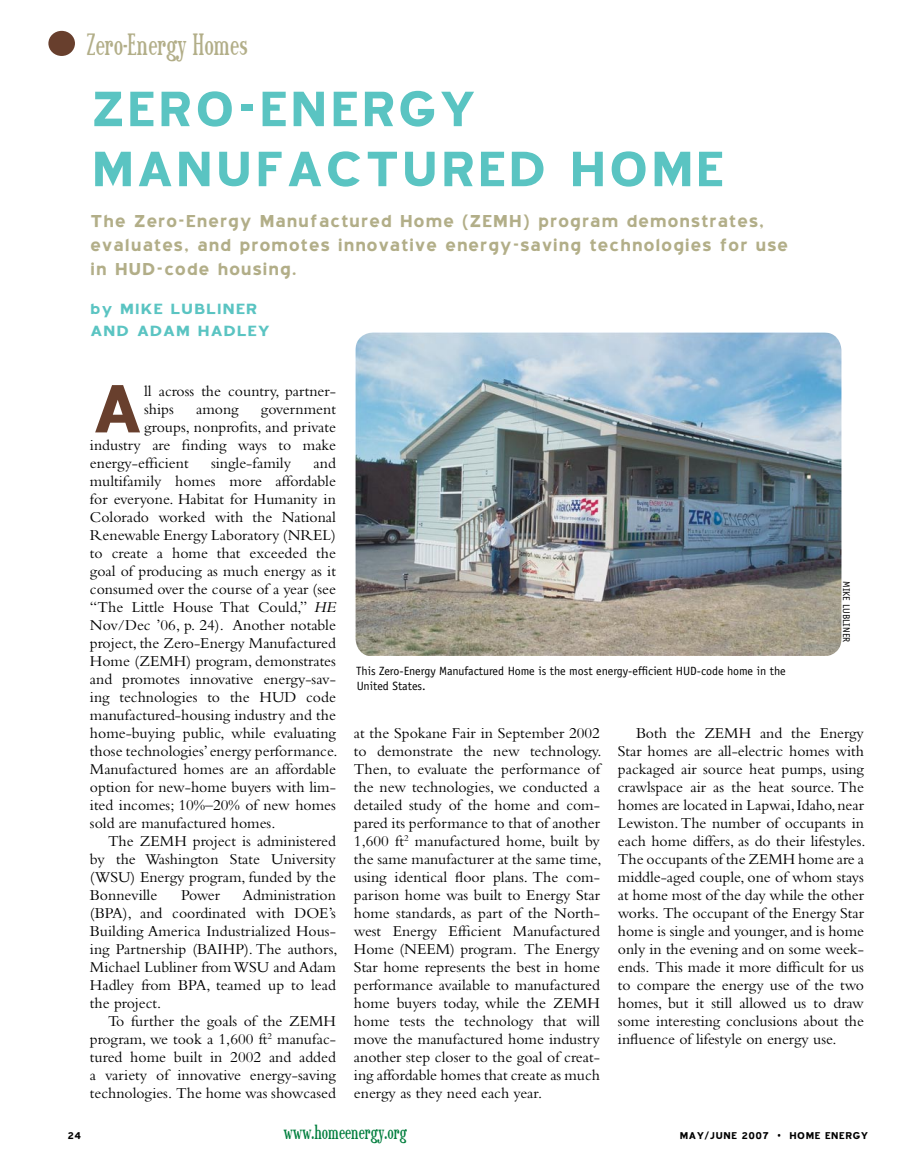
<style>
.page{position:relative;width:918px;height:1175px;background:#fff}
.page>*{position:absolute;margin:0;border:0;box-sizing:border-box;transform-origin:0 0}
.t1{font:700 82.35px "Blue Highway";color:#683f2d}
.t2{font:700 60px/60px "Blue Highway";color:#5ac4c2}
.t3{font:31.5px "Sexsmith";color:#b2ae88}
.t4{font:700 21px/24px "Blue Highway";color:#b2ae88}
.t5{font:21px "Sexsmith";color:#007e3d}
.t6{font:700 18px/21.6px "Blue Highway";color:#5ac4c2;scale:1.1 1}
.t7{font:15.75px/18px "Bembo";color:#000;text-align:justify}
.t8{font:12px/14.4px "Officina Sans";color:#000}
.t9{font:700 12px "Blue Highway";color:#000}
.t10{font:9.75px "Officina Sans";color:#000}
.s1{font-style:italic}
.s2{font-family:"Helvetica CY Bold";font-weight:400}
</style>
<div class="page">
<div style="left:48px;top:31px;width:27px;height:25px;background:#683f2d;border-radius:50%"></div>
<img style="left:355px;top:332px;width:486px;height:323px;border-radius:18px">
<h3 class="t3" style="left:87px;top:30px;width:163px">Zero-Energy Homes</h3>
<h2 class="t2" style="left:90px;top:78px;width:637px">Zero-Energy<br>Manufactured Home</h2>
<h3 class="t4" style="left:90px;top:208px;width:700px">The Zero-Energy Manufactured Home (ZEMH) program demonstrates, evaluates, and promotes innovative energy-saving technologies for use in HUD-code housing.</h3>
<p class="t6" style="left:90px;top:298px;width:165px">by Mike Lubliner and Adam Hadley</p>
<h1 class="t1" style="left:90px;top:367px;width:46px">A</h1>
<p class="t7" style="left:144px;top:382px;width:193px">ll across the country, partner&shy;ships</p>
<p class="t7" style="left:196px;top:400px;width:44px">among</p>
<p class="t7" style="left:261px;top:400px;width:77px">government</p>
<p class="t7" style="left:144px;top:418px;width:193px">groups, nonprofits, and private</p>
<p class="t7" style="left:90px;top:436px;width:247px">industry are finding ways to make</p>
<p class="t7" style="left:90px;top:454px;width:100px">energy-efficient</p>
<p class="t7" style="left:211px;top:454px;width:81px">single-family</p>
<p class="t7" style="left:90px;top:454px;width:249px;text-indent:224px">and multifamily homes more affordable for everyone. Habitat for Humanity in Colorado worked with the National Renewable Energy Laboratory (NREL) to create a home that exceeded the goal of producing as much energy as it consumed over the course of a year (see “The Little House That Could,” <span class="s1">HE </span>Nov/Dec ’06, p. 24). Another notable project, the Zero-Energy Manufactured Home (ZEMH) program, demonstrates and promotes innovative energy-sav&shy;ing technologies to the HUD code manufactured-housing industry and the home-buying public, while evaluating those technologies’ energy performance.<br>Manufactured homes are an affordable option for new-home buyers with lim&shy;ited incomes; 10%–20% of new homes sold are manufactured homes.</p>
<p class="t7" style="left:90px;top:832px;width:248px;text-indent:18px">The ZEMH project is administered by the Washington State University (WSU) Energy program, funded by the Bonneville</p>
<p class="t7" style="left:90px;top:886px;width:249px;text-indent:153px">Administration (BPA), and coordinated with DOE’s Building America Industrialized Hous&shy;ing Partnership (BAIHP). The authors, Michael Lubliner from WSU and Adam Hadley from BPA, teamed up to lead the project.</p>
<p class="t7" style="left:90px;top:1012px;width:248px;text-indent:18px">To further the goals of the ZEMH program, we took a 1,600 ft<sup>2</sup> manufac&shy;tured home built in 2002 and added a variety of innovative energy-saving technologies. The home was showcased</p>
<p class="t7" style="left:181px;top:886px;width:40px">Power</p>
<p class="t8" style="left:356px;top:664px;width:431px">This Zero-Energy Manufactured Home is the most energy-efficient HUD-code home in the<br>United States.</p>
<p class="t10" style="left:852px;top:581px;width:62px;rotate:90deg">Mike Lubliner</p>
<p class="t7" style="left:354px;top:724px;width:249px">at the Spokane Fair in September 2002 to demonstrate the new technology.<br>Then, to evaluate the performance of the new technologies, we conducted a detailed study of the home and com&shy;pared its performance to that of another 1,600 ft<sup>2</sup> manufactured home, built by the same manufacturer at the same time, using identical floor plans. The com&shy;parison home was built to Energy Star home standards, as part of the North&shy;west Energy Efficient Manufactured Home (NEEM) program. The Energy Star home represents the best in home performance available to manufactured home buyers today, while the ZEMH home tests the technology that will move the manufactured home industry another step closer to the goal of creat&shy;ing affordable homes that create as much energy as they need each year.</p>
<p class="t7" style="left:618px;top:724px;width:249px;text-indent:18px">Both the ZEMH and the Energy Star homes are all-electric homes with packaged air source heat pumps, using crawlspace air as the heat source. The homes are located in Lapwai, Idaho, near Lewiston. The number of occupants in each home differs, as do their lifestyles.<br>The occupants of the ZEMH home are a middle-aged couple, one of whom stays at home most of the day while the other works. The occupant of the Energy Star home is single and younger, and is home only in the evening and on some week&shy;ends. This made it more difficult for us to compare the energy use of the two homes, but it still allowed us to draw some interesting conclusions about the influence of lifestyle on energy use.</p>
<p class="t9" style="left:68px;top:1129px;width:15px">24</p>
<h3 class="t5" style="left:284px;top:1122px;width:125px">www.homeenergy.org</h3>
<p class="t9" style="left:679px;top:1129px;width:191px">May/june 2007 <span class="s2">•</span> Home Energy</p>
</div>
